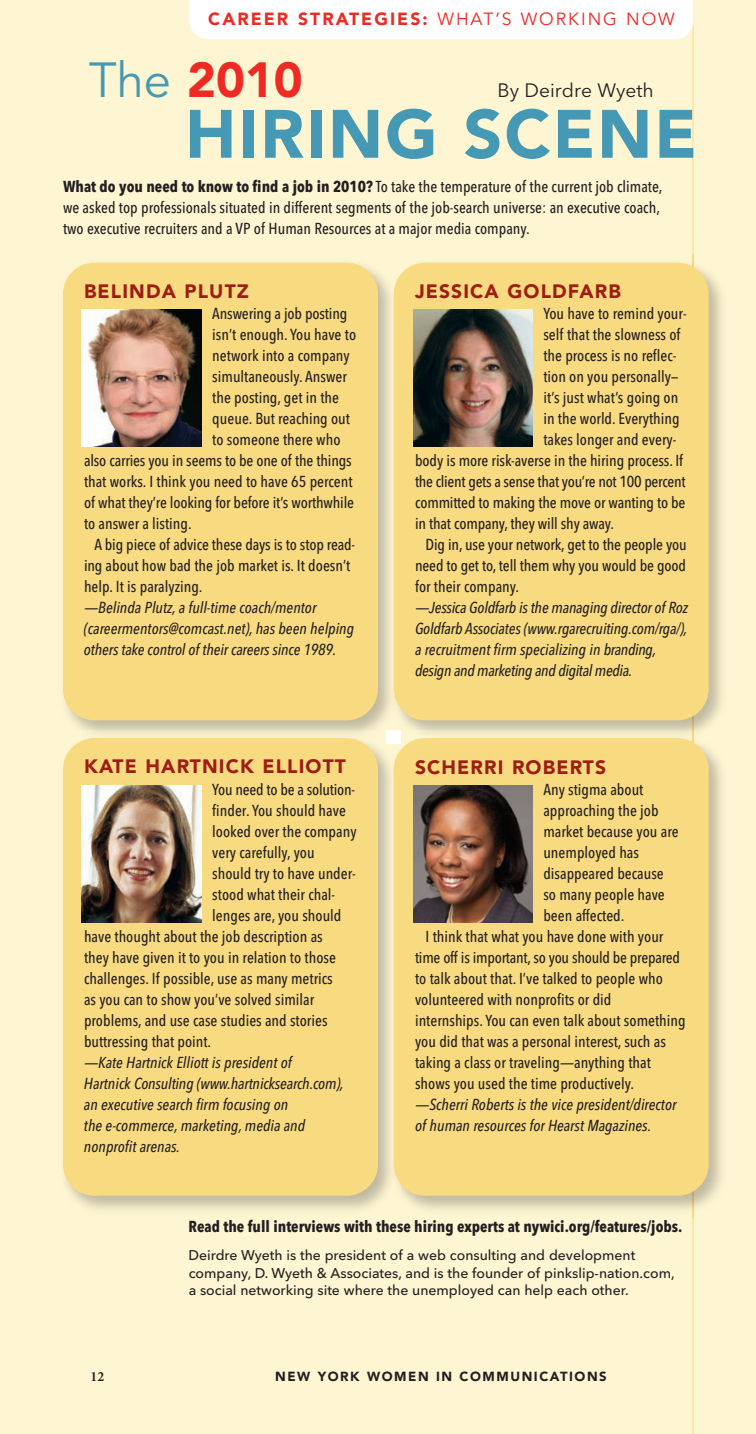
<style>
.page{position:relative;width:756px;height:1434px;background:#fff}
.page>*{position:absolute;margin:0;border:0;box-sizing:border-box;transform-origin:0 0}
.t1{font:900 67.55px "Avenir";letter-spacing:.03em;color:#4699b4}
.t2{font:900 48.82px "Avenir";color:#ee2a23}
.t3{font:900 19.25px "Avenir";letter-spacing:.06em;color:#9e1d14}
.t4{font:19.25px "Avenir Next LT Pro";color:#231f20}
.t5{font:900 17.5px "Avenir";letter-spacing:.12em;color:#ee2a23}
.t6{font:500 condensed 15.75px/21px "Avenir Next LT Pro";color:#231f20}
.t7{font:italic 500 condensed 15.75px/21px "Avenir Next LT Pro";color:#231f20;scale:2 1}
.t8{font:700 condensed 15.75px "Avenir Next LT Pro";color:#231f20}
.t9{font:500 condensed 15.75px "Avenir Next LT Pro";letter-spacing:-.02em;color:#231f20}
.t10{font:500 14px/17.5px "Avenir Next LT Pro";color:#231f20}
.t11{font:700 14px "Minion";color:#231f20}
.t12{font:900 13.12px "Avenir";letter-spacing:.12em;color:#231f20}
.s1{font-weight:400}
.s2{font-weight:400;color:#4699b4}
.s3{font-weight:700}
.s4{font-style:italic}
</style>
<div class="page">
<div style="left:0;top:0;width:756px;height:1433px;background:#fef5d2"></div>
<hr style="left:693px;top:0;width:1px;height:1433px;background:#f8da81">
<div style="left:190px;top:0;width:504px;height:39px;background:#fff"></div>
<img style="left:63px;top:255px;width:659px;height:963px">
<div style="left:63px;top:262px;width:315px;height:458px;background:#f8da81;border-radius:32px"></div>
<img style="left:693px;top:255px;width:1px;height:475px">
<div style="left:394px;top:262px;width:315px;height:458px;background:#f8da81;border-radius:32px"></div>
<div style="left:63px;top:738px;width:315px;height:457px;background:#f8da81;border-radius:32px"></div>
<img style="left:693px;top:1191px;width:1px;height:27px">
<svg style="left:693px;top:730px;width:1px;height:12px"></svg>
<div style="left:394px;top:738px;width:315px;height:457px;background:#f8da81;border-radius:32px"></div>
<img style="left:82px;top:310px;width:120px;height:136px">
<img style="left:413px;top:310px;width:120px;height:136px">
<img style="left:82px;top:786px;width:120px;height:136px">
<img style="left:413px;top:786px;width:120px;height:136px">
<hr style="left:755px;top:942px;width:1px;height:360px;background:#fef2c4">
<p class="t5" style="left:208px;top:11px;width:468px">CAREER STRATEGIES: <span class="s1">WHAT’S WORKING NOW</span></p>
<h2 class="t2" style="left:89px;top:60px;width:216px"><span class="s2">The</span> 2010</h2>
<p class="t4" style="left:498px;top:84px;width:158px">By Deirdre Wyeth</p>
<h1 class="t1" style="left:185px;top:107px;width:513px">HIRING SCENE</h1>
<p class="t6" style="left:63px;top:178px;width:601px"><span class="s3">What do you need to know to find a job in 2010?</span> To take the temperature of the current job climate, we asked top professionals situated in different segments of the job-search universe: an executive coach, two executive recruiters and a VP of Human Resources at a major media company.</p>
<p class="t3" style="left:84px;top:283px;width:167px">BELINDA PLUTZ</p>
<p class="t6" style="left:212px;top:305px;width:137px">Answering a job posting</p>
<p class="t6" style="left:212px;top:326px;width:145px">isn’t enough. You have to</p>
<p class="t6" style="left:212px;top:347px;width:139px">network into a company</p>
<p class="t6" style="left:212px;top:368px;width:136px">simultaneously. Answer</p>
<p class="t6" style="left:212px;top:389px;width:128px">the posting, get in the</p>
<p class="t6" style="left:212px;top:410px;width:139px">queue. But reaching out</p>
<p class="t6" style="left:212px;top:431px;width:130px">to someone there who</p>
<p class="t6" style="left:84px;top:452px;width:269px">also carries you in seems to be one of the things</p>
<p class="t6" style="left:84px;top:473px;width:270px">that works. I think you need to have 65 percent</p>
<p class="t6" style="left:84px;top:494px;width:272px">of what they’re looking for before it’s worthwhile</p>
<p class="t6" style="left:84px;top:515px;width:109px">to answer a listing.</p>
<p class="t6" style="left:95px;top:536px;width:262px">A big piece of advice these days is to stop read-</p>
<p class="t6" style="left:84px;top:557px;width:268px">ing about how bad the job market is. It doesn’t</p>
<p class="t6" style="left:84px;top:578px;width:120px">help. It is paralyzing.</p>
<p class="t7" style="left:84px;top:599px;width:137px">—Belinda Plutz, a full-time coach/mentor (careermentors@comcast.net), has been helping others take control of their careers since 1989.</p>
<p class="t3" style="left:84px;top:759px;width:263px">KATE HARTNICK ELLIOTT</p>
<p class="t6" style="left:212px;top:780px;width:144px">You need to be a solution-</p>
<p class="t6" style="left:212px;top:801px;width:135px">finder. You should have</p>
<p class="t6" style="left:212px;top:822px;width:146px">looked over the company</p>
<p class="t6" style="left:212px;top:843px;width:104px">very carefully, you</p>
<p class="t6" style="left:212px;top:864px;width:145px">should try to have under-</p>
<p class="t6" style="left:212px;top:885px;width:124px">stood what their chal-</p>
<p class="t6" style="left:212px;top:906px;width:131px">lenges are, you should</p>
<p class="t6" style="left:84px;top:927px;width:240px">have thought about the job description as</p>
<p class="t6" style="left:84px;top:948px;width:253px">they have given it to you in relation to those</p>
<p class="t6" style="left:84px;top:969px;width:250px">challenges. If possible, use as many metrics</p>
<p class="t6" style="left:84px;top:990px;width:232px">as you can to show you’ve solved similar</p>
<p class="t6" style="left:84px;top:1011px;width:245px">problems, and use case studies and stories</p>
<p class="t6" style="left:84px;top:1032px;width:129px">buttressing that point.</p>
<p class="t7" style="left:84px;top:1053px;width:131px">—Kate Hartnick Elliott is president of<br>Hartnick Consulting (www.hartnicksearch.com), an executive search firm focusing on<br>the e-commerce, marketing, media and nonprofit arenas.</p>
<p class="t3" style="left:415px;top:283px;width:207px">JESSICA GOLDFARB</p>
<p class="t6" style="left:543px;top:304px;width:145px">You have to remind your-</p>
<p class="t6" style="left:543px;top:325px;width:139px">self that the slowness of</p>
<p class="t6" style="left:543px;top:346px;width:135px">the process is no reflec-</p>
<p class="t6" style="left:543px;top:367px;width:136px">tion on you personally—</p>
<p class="t6" style="left:543px;top:388px;width:137px">it’s just what’s going on</p>
<p class="t6" style="left:543px;top:409px;width:138px">in the world. Everything</p>
<p class="t6" style="left:543px;top:430px;width:134px">takes longer and every-</p>
<p class="t6" style="left:415px;top:451px;width:270px">body is more risk-averse in the hiring process. If</p>
<p class="t9" style="left:415px;top:475px;width:272px">the client gets a sense that you’re not 100 percent</p>
<p class="t6" style="left:415px;top:493px;width:272px">committed to making the move or wanting to be</p>
<p class="t6" style="left:415px;top:514px;width:200px">in that company, they will shy away.</p>
<p class="t6" style="left:426px;top:535px;width:263px">Dig in, use your network, get to the people you</p>
<p class="t6" style="left:415px;top:556px;width:273px">need to get to, tell them why you would be good</p>
<p class="t6" style="left:415px;top:577px;width:106px">for their company.</p>
<p class="t7" style="left:415px;top:598px;width:138px">—Jessica Goldfarb is the managing director of Roz Goldfarb Associates (www.rgarecruiting.com/rga/), a recruitment firm specializing in branding, design and marketing and digital media.</p>
<p class="t3" style="left:415px;top:759px;width:193px">SCHERRI ROBERTS</p>
<p class="t6" style="left:543px;top:780px;width:102px">Any stigma about</p>
<p class="t6" style="left:543px;top:801px;width:117px">approaching the job</p>
<p class="t6" style="left:543px;top:822px;width:137px">market because you are</p>
<p class="t6" style="left:543px;top:843px;width:97px">unemployed has</p>
<p class="t6" style="left:543px;top:864px;width:122px">disappeared because</p>
<p class="t6" style="left:543px;top:885px;width:123px">so many people have</p>
<p class="t6" style="left:543px;top:906px;width:83px">been affected.</p>
<p class="t6" style="left:426px;top:927px;width:239px">I think that what you have done with your</p>
<p class="t6" style="left:415px;top:948px;width:267px">time off is important, so you should be prepared</p>
<p class="t6" style="left:415px;top:969px;width:249px">to talk about that. I’ve talked to people who</p>
<p class="t6" style="left:415px;top:990px;width:198px">volunteered with nonprofits or did</p>
<p class="t6" style="left:415px;top:1011px;width:272px">internships. You can even talk about something</p>
<p class="t6" style="left:415px;top:1032px;width:252px">you did that was a personal interest, such as</p>
<p class="t6" style="left:415px;top:1053px;width:237px">taking a class or traveling<span class="s4">—</span>anything that</p>
<p class="t6" style="left:415px;top:1074px;width:220px">shows you used the time productively.</p>
<p class="t7" style="left:415px;top:1095px;width:132px">—Scherri Roberts is the vice president/director of human resources for Hearst Magazines.</p>
<p class="t8" style="left:189px;top:1220px;width:495px">Read the full interviews with these hiring experts at nywici.org/features/jobs.</p>
<p class="t10" style="left:189px;top:1248px;width:488px">Deirdre Wyeth is the president of a web consulting and development company, D. Wyeth &amp; Associates, and is the founder of pinkslip-nation.com, a social networking site where the unemployed can help each other.</p>
<p class="t11" style="left:91px;top:1370px;width:15px">12</p>
<p class="t12" style="left:275px;top:1370px;width:333px">NEW YORK WOMEN IN COMMUNICATIONS</p>
</div>
